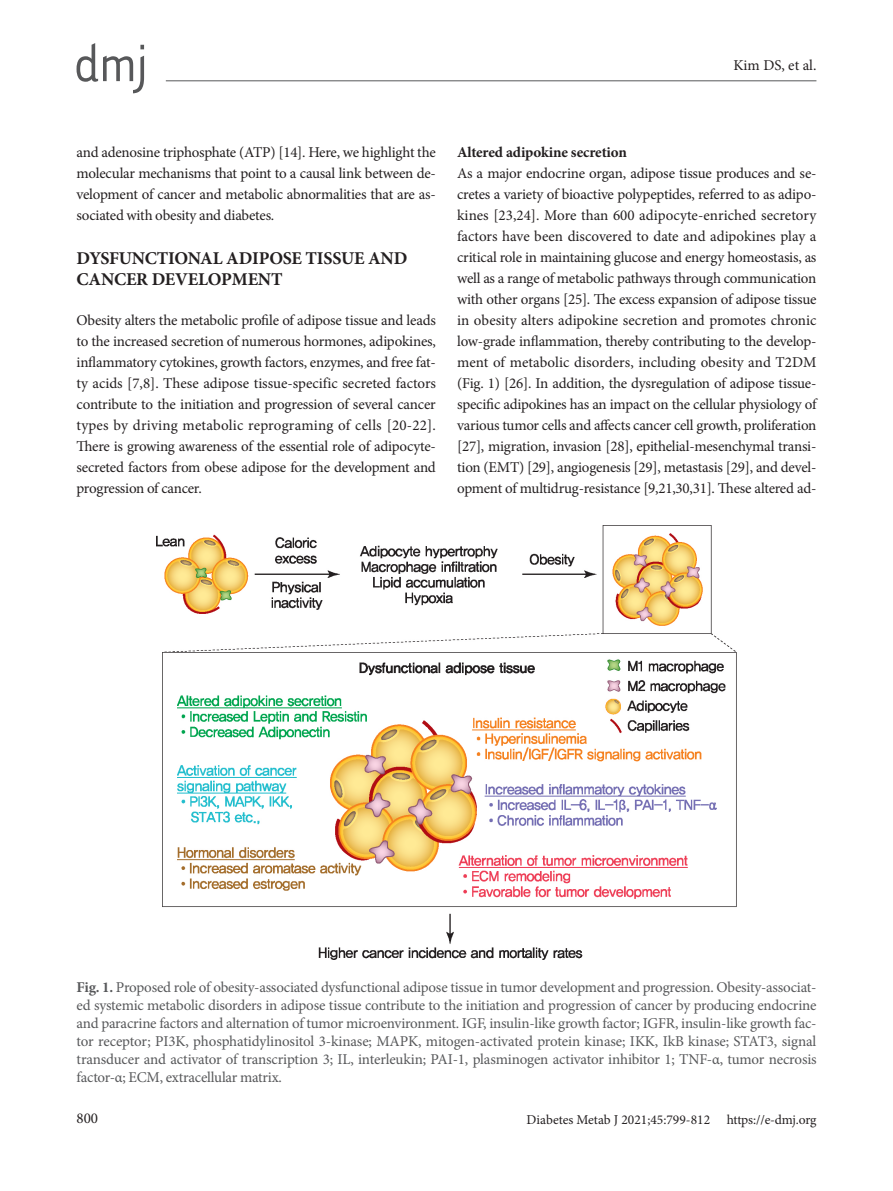
<style>
.page{position:relative;width:893px;height:1191px;background:#fff}
.page>*{position:absolute;margin:0;border:0;box-sizing:border-box;transform-origin:0 0}
.소제목1{font:700 18px/21px "Minion Pro";letter-spacing:-.01em;color:#231f20}
.본문_0{font:15px/21px "Minion Pro";letter-spacing:-.015em;color:#231f20;text-align:justify}
.표제목그림{font:15px/18px "Minion Pro";letter-spacing:-.015em;color:#57585a;text-align:justify}
.소제목2{font:700 15px "Minion Pro";letter-spacing:-.01em;color:#231f20}
.doi_번호{font:13.5px "Minion Pro";color:#231f20}
.doi_번호-2{font:13.5px "Minion Pro";letter-spacing:-.02em;color:#231f20}
.s1{font-weight:700}
</style>
<div class="page">
<hr style="left:166px;top:80px;width:650px;height:1px;background:#57585a">
<svg style="left:77px;top:43px;width:67px;height:50px"></svg>
<img style="left:157px;top:525px;width:579px;height:434px">
<p class="본문_0" style="left:734px;top:55px;width:84px">Kim DS, et al.</p>
<p class="본문_0" style="left:77px;top:142px;width:361px">and adenosine triphosphate (ATP) [14]. Here, we highlight the molecular mechanisms that point to a causal link between de&shy;velopment of cancer and metabolic abnormalities that are as&shy;sociated with obesity and diabetes.</p>
<p class="소제목1" style="left:77px;top:248px;width:332px">DYSFUNCTIONAL ADIPOSE TISSUE AND<br>CANCER DEVELOPMENT</p>
<p class="본문_0" style="left:77px;top:310px;width:361px">Obesity alters the metabolic profile of adipose tissue and leads to the increased secretion of numerous hormones, adipokines, inflammatory cytokines, growth factors, enzymes, and free fat&shy;ty acids [7,8]. These adipose tissue-specific secreted factors contribute to the initiation and progression of several cancer types by driving metabolic reprograming of cells [20-22].<br>There is growing awareness of the essential role of adipocyte&shy;secreted factors from obese adipose for the development and progression of cancer.</p>
<p class="소제목2" style="left:457px;top:142px;width:171px">Altered adipokine secretion</p>
<p class="본문_0" style="left:457px;top:163px;width:361px">As a major endocrine organ, adipose tissue produces and se&shy;cretes a variety of bioactive polypeptides, referred to as adipo&shy;kines [23,24]. More than 600 adipocyte-enriched secretory factors have been discovered to date and adipokines play a critical role in maintaining glucose and energy homeostasis, as well as a range of metabolic pathways through communication with other organs [25]. The excess expansion of adipose tissue in obesity alters adipokine secretion and promotes chronic low-grade inflammation, thereby contributing to the develop&shy;ment of metabolic disorders, including obesity and T2DM (Fig. 1) [26]. In addition, the dysregulation of adipose tissue&shy;specific adipokines has an impact on the cellular physiology of various tumor cells and affects cancer cell growth, proliferation [27], migration, invasion [28], epithelial-mesenchymal transi&shy;tion (EMT) [29], angiogenesis [29], metastasis [29], and devel&shy;opment of multidrug-resistance [9,21,30,31]. These altered ad-</p>
<p class="표제목그림" style="left:77px;top:978px;width:742px"><span class="s1">Fig. 1.</span> Proposed role of obesity-associated dysfunctional adipose tissue in tumor development and progression. Obesity-associat&shy;ed systemic metabolic disorders in adipose tissue contribute to the initiation and progression of cancer by producing endocrine and paracrine factors and alternation of tumor microenvironment. IGF, insulin-like growth factor; IGFR, insulin-like growth fac&shy;tor receptor; PI3K, phosphatidylinositol 3‑kinase; MAPK, mitogen-activated protein kinase; IKK, IkB kinase; STAT3, signal transducer and activator of transcription 3; IL, interleukin; PAI-1, plasminogen activator inhibitor 1; TNF-α, tumor necrosis factor-α; ECM, extracellular matrix.</p>
<p class="본문_0" style="left:77px;top:1107px;width:23px">800</p>
<p class="doi_번호" style="left:527px;top:1110px;width:185px">Diabetes Metab J 2021;45:799-812</p>
<p class="doi_번호-2" style="left:727px;top:1110px;width:91px">https://e-dmj.org</p>
</div>
